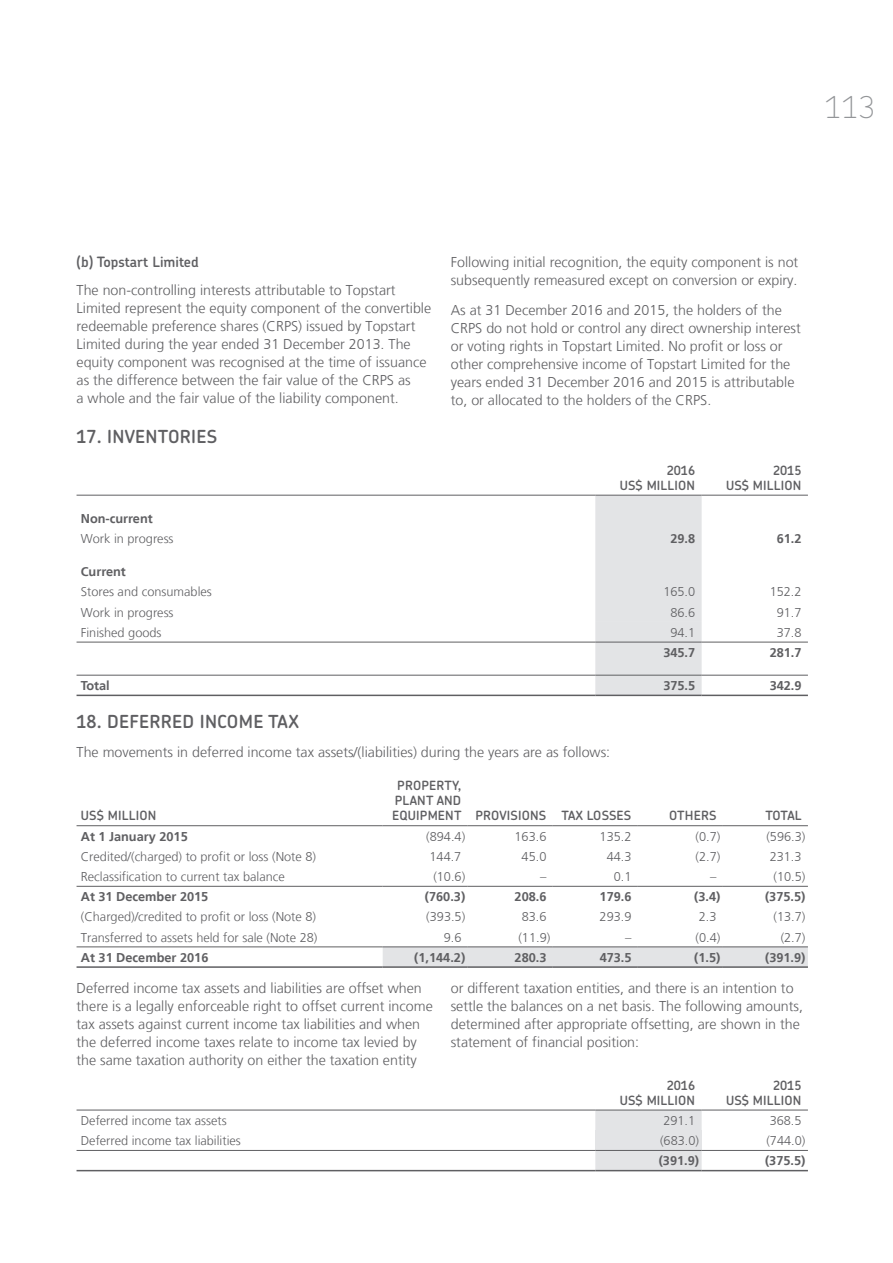
<style>
.page{position:relative;width:893px;height:1263px;background:#fff}
.page>*{position:absolute;margin:0;border:0;box-sizing:border-box;transform-origin:0 0}
.t1{font:100 30px "Chevin Std";color:#939598}
.t2{font:600 18px "Chevin Std";letter-spacing:.015em;color:#5f5f62}
.t3{font:300 14.25px/18px "Frutiger LT";color:#5f5f62}
.t4{font:600 14.25px "Chevin Std";color:#5f5f62}
.t5{font:300 12.75px "Frutiger LT";color:#5f5f62}
.t6{font:700 12.75px "Frutiger LT";color:#5f5f62}
.t7{font:600 12.75px/15px "Chevin Std";letter-spacing:.015em;color:#5f5f62;text-align:right}
</style>
<div class="page">
<div style="left:595px;top:496px;width:107px;height:199px;background:#e3e4e6"></div>
<hr style="left:77px;top:495px;width:518px;height:1px;background:#5f5f62">
<hr style="left:595px;top:495px;width:107px;height:1px;background:#5f5f62">
<hr style="left:702px;top:495px;width:106px;height:1px;background:#5f5f62">
<hr style="left:77px;top:642px;width:518px;height:1px;background:#5f5f62">
<hr style="left:595px;top:642px;width:107px;height:1px;background:#5f5f62">
<hr style="left:702px;top:642px;width:106px;height:1px;background:#5f5f62">
<hr style="left:77px;top:675px;width:518px;height:1px;background:#5f5f62">
<hr style="left:595px;top:675px;width:107px;height:1px;background:#5f5f62">
<hr style="left:702px;top:675px;width:106px;height:1px;background:#5f5f62">
<hr style="left:77px;top:695px;width:518px;height:1px;background:#5f5f62">
<hr style="left:595px;top:695px;width:107px;height:1px;background:#5f5f62">
<hr style="left:702px;top:695px;width:106px;height:1px;background:#5f5f62">
<div style="left:383px;top:948px;width:425px;height:18px;background:#e3e4e6"></div>
<hr style="left:77px;top:825px;width:306px;height:1px;background:#5f5f62">
<hr style="left:468px;top:825px;width:85px;height:1px;background:#5f5f62">
<hr style="left:553px;top:825px;width:85px;height:1px;background:#5f5f62">
<hr style="left:77px;top:886px;width:306px;height:1px;background:#5f5f62">
<hr style="left:468px;top:886px;width:85px;height:1px;background:#5f5f62">
<hr style="left:553px;top:886px;width:85px;height:1px;background:#5f5f62">
<hr style="left:77px;top:947px;width:306px;height:1px;background:#5f5f62">
<hr style="left:553px;top:947px;width:85px;height:1px;background:#5f5f62">
<hr style="left:77px;top:966px;width:306px;height:2px;background:#5f5f62">
<hr style="left:468px;top:966px;width:85px;height:2px;background:#5f5f62">
<hr style="left:553px;top:966px;width:85px;height:2px;background:#5f5f62">
<hr style="left:383px;top:825px;width:85px;height:1px;background:#5f5f62">
<hr style="left:383px;top:886px;width:85px;height:1px;background:#5f5f62">
<hr style="left:383px;top:947px;width:85px;height:1px;background:#5f5f62">
<hr style="left:383px;top:966px;width:85px;height:2px;background:#5f5f62">
<hr style="left:468px;top:947px;width:85px;height:1px;background:#5f5f62">
<hr style="left:638px;top:825px;width:85px;height:1px;background:#5f5f62">
<hr style="left:638px;top:886px;width:85px;height:1px;background:#5f5f62">
<hr style="left:638px;top:947px;width:85px;height:1px;background:#5f5f62">
<hr style="left:638px;top:966px;width:85px;height:2px;background:#5f5f62">
<hr style="left:723px;top:825px;width:85px;height:1px;background:#5f5f62">
<hr style="left:723px;top:886px;width:85px;height:1px;background:#5f5f62">
<hr style="left:723px;top:947px;width:85px;height:1px;background:#5f5f62">
<hr style="left:723px;top:966px;width:85px;height:2px;background:#5f5f62">
<div style="left:595px;top:1111px;width:107px;height:59px;background:#e3e4e6"></div>
<div style="left:595px;top:1130px;width:107px;height:20px;background:#e3e4e6"></div>
<hr style="left:77px;top:1110px;width:518px;height:1px;background:#5f5f62">
<hr style="left:595px;top:1110px;width:107px;height:1px;background:#5f5f62">
<hr style="left:702px;top:1110px;width:106px;height:1px;background:#5f5f62">
<hr style="left:77px;top:1150px;width:518px;height:1px;background:#5f5f62">
<hr style="left:77px;top:1170px;width:518px;height:1px;background:#5f5f62">
<hr style="left:595px;top:1150px;width:107px;height:1px;background:#5f5f62">
<hr style="left:702px;top:1150px;width:106px;height:1px;background:#5f5f62">
<hr style="left:595px;top:1170px;width:107px;height:1px;background:#5f5f62">
<hr style="left:702px;top:1170px;width:106px;height:1px;background:#5f5f62">
<h1 class="t1" style="left:825px;top:87px;width:52px">113</h1>
<p class="t4" style="left:77px;top:252px;width:124px">(b) Topstart Limited</p>
<p class="t3" style="left:77px;top:281px;width:356px">The non-controlling interests attributable to Topstart Limited represent the equity component of the convertible redeemable preference shares (CRPS) issued by Topstart Limited during the year ended 31 December 2013. The equity component was recognised at the time of issuance as the difference between the fair value of the CRPS as<br>a whole and the fair value of the liability component.</p>
<p class="t2" style="left:77px;top:425px;width:142px">17. INVENTORIES</p>
<p class="t3" style="left:451px;top:253px;width:349px">Following initial recognition, the equity component is not subsequently remeasured except on conversion or expiry.</p>
<p class="t3" style="left:451px;top:302px;width:351px">As at 31 December 2016 and 2015, the holders of the CRPS do not hold or control any direct ownership interest or voting rights in Topstart Limited. No profit or loss or other comprehensive income of Topstart Limited for the years ended 31 December 2016 and 2015 is attributable to, or allocated to the holders of the CRPS.</p>
<p class="t7" style="left:620px;top:462px;width:77px">2016<br>US$ MILLION</p>
<p class="t7" style="left:726px;top:462px;width:77px">2015<br>US$ MILLION</p>
<p class="t6" style="left:81px;top:511px;width:74px">Non-current</p>
<p class="t5" style="left:81px;top:531px;width:94px">Work in progress</p>
<p class="t6" style="left:670px;top:531px;width:26px">29.8</p>
<p class="t6" style="left:777px;top:531px;width:26px">61.2</p>
<p class="t6" style="left:81px;top:564px;width:47px">Current</p>
<p class="t5" style="left:81px;top:585px;width:133px">Stores and consumables</p>
<p class="t5" style="left:663px;top:585px;width:33px">165.0</p>
<p class="t5" style="left:770px;top:585px;width:33px">152.2</p>
<p class="t5" style="left:81px;top:605px;width:94px">Work in progress</p>
<p class="t5" style="left:670px;top:605px;width:26px">86.6</p>
<p class="t5" style="left:777px;top:605px;width:26px">91.7</p>
<p class="t5" style="left:81px;top:625px;width:82px">Finished goods</p>
<p class="t5" style="left:670px;top:625px;width:26px">94.1</p>
<p class="t5" style="left:777px;top:625px;width:26px">37.8</p>
<p class="t6" style="left:663px;top:645px;width:33px">345.7</p>
<p class="t6" style="left:770px;top:645px;width:33px">281.7</p>
<p class="t6" style="left:81px;top:678px;width:31px">Total</p>
<p class="t6" style="left:663px;top:678px;width:33px">375.5</p>
<p class="t6" style="left:770px;top:678px;width:33px">342.9</p>
<p class="t2" style="left:77px;top:710px;width:224px">18. DEFERRED INCOME TAX</p>
<p class="t3" style="left:77px;top:743px;width:535px">The movements in deferred income tax assets/(liabilities) during the years are as follows:</p>
<p class="t7" style="left:81px;top:808px;width:77px">US$ MILLION</p>
<p class="t7" style="left:392px;top:778px;width:241px;text-align:left;text-indent:5px">PROPERTY,<br>PLANT AND<br>EQUIPMENT PROVISIONS TAX LOSSES</p>
<p class="t7" style="left:669px;top:808px;width:49px">OTHERS</p>
<p class="t7" style="left:765px;top:808px;width:38px">TOTAL</p>
<p class="t6" style="left:81px;top:829px;width:109px">At 1 January 2015</p>
<p class="t5" style="left:426px;top:829px;width:40px">(894.4)</p>
<p class="t5" style="left:514px;top:829px;width:33px">163.6</p>
<p class="t5" style="left:600px;top:829px;width:33px">135.2</p>
<p class="t5" style="left:695px;top:829px;width:26px">(0.7)</p>
<p class="t5" style="left:766px;top:829px;width:40px">(596.3)</p>
<p class="t5" style="left:81px;top:849px;width:237px">Credited/(charged) to profit or loss (Note 8)</p>
<p class="t5" style="left:429px;top:849px;width:33px">144.7</p>
<p class="t5" style="left:522px;top:849px;width:26px">45.0</p>
<p class="t5" style="left:607px;top:849px;width:26px">44.3</p>
<p class="t5" style="left:696px;top:849px;width:26px">(2.7)</p>
<p class="t5" style="left:770px;top:849px;width:33px">231.3</p>
<p class="t5" style="left:81px;top:869px;width:205px">Reclassification to current tax balance</p>
<p class="t5" style="left:433px;top:869px;width:33px">(10.6)</p>
<p class="t5" style="left:540px;top:869px;width:8px">–</p>
<p class="t5" style="left:614px;top:869px;width:19px">0.1</p>
<p class="t5" style="left:710px;top:869px;width:8px">–</p>
<p class="t5" style="left:773px;top:869px;width:33px">(10.5)</p>
<p class="t6" style="left:81px;top:889px;width:129px">At 31 December 2015</p>
<p class="t6" style="left:425px;top:889px;width:42px">(760.3)</p>
<p class="t6" style="left:515px;top:889px;width:33px">208.6</p>
<p class="t6" style="left:600px;top:889px;width:33px">179.6</p>
<p class="t6" style="left:694px;top:889px;width:28px">(3.4)</p>
<p class="t6" style="left:765px;top:889px;width:42px">(375.5)</p>
<p class="t5" style="left:81px;top:910px;width:237px">(Charged)/credited to profit or loss (Note 8)</p>
<p class="t5" style="left:426px;top:910px;width:40px">(393.5)</p>
<p class="t5" style="left:522px;top:910px;width:26px">83.6</p>
<p class="t5" style="left:600px;top:910px;width:33px">293.9</p>
<p class="t5" style="left:699px;top:910px;width:19px">2.3</p>
<p class="t5" style="left:773px;top:910px;width:33px">(13.7)</p>
<p class="t5" style="left:81px;top:930px;width:238px">Transferred to assets held for sale (Note 28)</p>
<p class="t5" style="left:444px;top:930px;width:19px">9.6</p>
<p class="t5" style="left:518px;top:930px;width:33px">(11.9)</p>
<p class="t5" style="left:625px;top:930px;width:8px">–</p>
<p class="t5" style="left:696px;top:930px;width:26px">(0.4)</p>
<p class="t5" style="left:781px;top:930px;width:26px">(2.7)</p>
<p class="t6" style="left:81px;top:950px;width:129px">At 31 December 2016</p>
<p class="t6" style="left:414px;top:950px;width:53px">(1,144.2)</p>
<p class="t6" style="left:515px;top:950px;width:33px">280.3</p>
<p class="t6" style="left:600px;top:950px;width:33px">473.5</p>
<p class="t6" style="left:694px;top:950px;width:28px">(1.5)</p>
<p class="t6" style="left:765px;top:950px;width:42px">(391.9)</p>
<p class="t3" style="left:77px;top:979px;width:358px">Deferred income tax assets and liabilities are offset when there is a legally enforceable right to offset current income tax assets against current income tax liabilities and when the deferred income taxes relate to income tax levied by the same taxation authority on either the taxation entity</p>
<p class="t3" style="left:451px;top:979px;width:354px">or different taxation entities, and there is an intention to settle the balances on a net basis. The following amounts, determined after appropriate offsetting, are shown in the statement of financial position:</p>
<p class="t7" style="left:620px;top:1077px;width:77px">2016<br>US$ MILLION</p>
<p class="t7" style="left:726px;top:1077px;width:77px">2015<br>US$ MILLION</p>
<p class="t5" style="left:81px;top:1113px;width:147px">Deferred income tax assets</p>
<p class="t5" style="left:663px;top:1113px;width:33px">291.1</p>
<p class="t5" style="left:770px;top:1113px;width:33px">368.5</p>
<p class="t5" style="left:81px;top:1133px;width:162px">Deferred income tax liabilities</p>
<p class="t5" style="left:660px;top:1133px;width:40px">(683.0)</p>
<p class="t5" style="left:766px;top:1133px;width:40px">(744.0)</p>
<p class="t6" style="left:659px;top:1153px;width:42px">(391.9)</p>
<p class="t6" style="left:765px;top:1153px;width:42px">(375.5)</p>
</div>
